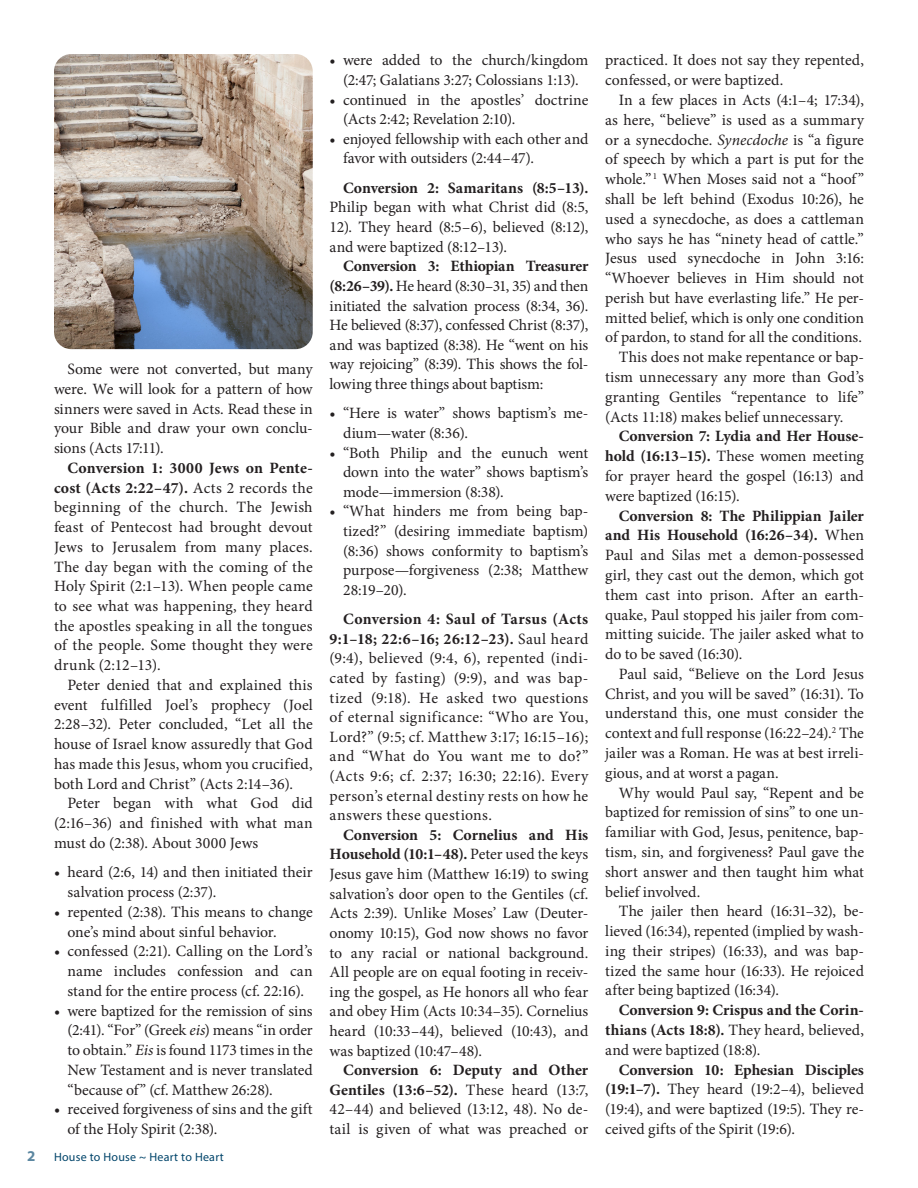
<style>
.page{position:relative;width:918px;height:1188px;background:#fff}
.page>*{position:absolute;margin:0;border:0;box-sizing:border-box;transform-origin:0 0}
.Body_Serif{font:15.75px/19.8px "Minion Pro";color:#231f20;text-align:justify}
.Body_Serif-2{font:700 15.75px/19.8px "Minion Pro";letter-spacing:-.01em;color:#231f20;text-align:justify}
.t1{font:12px "Myriad Pro";letter-spacing:.02em;color:#00446a}
.s1{font-weight:700}
.s2{font-style:italic}
.s3{font-weight:700;font-size:15px;color:#5c87a1}
.s4{font-weight:400}
</style>
<div class="page">
<img style="left:54px;top:54px;width:259px;height:295px">
<p class="Body_Serif" style="left:54px;top:359px;width:260px;text-indent:14px">Some were not converted, but many were. We will look for a pattern of how sinners were saved in Acts. Read these in your Bible and draw your own conclu&shy;sions (Acts 17:11).</p>
<p class="Body_Serif" style="left:54px;top:458px;width:260px;text-indent:14px"><span class="s1">Conversion 1: 3000 Jews on Pente&shy;cost (Acts 2:22–47).</span> Acts 2 records the beginning of the church. The Jewish feast of Pentecost had brought devout Jews to Jerusalem from many places.<br>The day began with the coming of the Holy Spirit (2:1–13). When people came to see what was happening, they heard the apostles speaking in all the tongues of the people. Some thought they were drunk (2:12–13).</p>
<p class="Body_Serif" style="left:54px;top:675px;width:260px;text-indent:14px">Peter denied that and explained this event fulfilled Joel’s prophecy (Joel 2:28–32). Peter concluded, “Let all the house of Israel know assuredly that God has made this Jesus, whom you crucified, both Lord and Christ” (Acts 2:14–36).</p>
<p class="Body_Serif" style="left:54px;top:794px;width:260px;text-indent:14px">Peter began with what God did (2:16–36) and finished with what man must do (2:38). About 3000 Jews</p>
<p class="Body_Serif" style="left:68px;top:863px;width:247px;text-indent:-14px">• heard (2:6, 14) and then initiated their salvation process (2:37).</p>
<p class="Body_Serif" style="left:68px;top:902px;width:247px;text-indent:-14px">• repented (2:38). This means to change one’s mind about sinful behavior.</p>
<p class="Body_Serif" style="left:68px;top:941px;width:247px;text-indent:-14px">• confessed (2:21). Calling on the Lord’s name includes confession and can stand for the entire process (cf. 22:16).</p>
<p class="Body_Serif" style="left:68px;top:1001px;width:247px;text-indent:-14px">• were baptized for the remission of sins (2:41). “For” (Greek <span class="s2">eis</span>) means “in order to obtain.” <span class="s2">Eis</span> is found 1173 times in the New Testament and is never translated “because of” (cf. Matthew 26:28).</p>
<p class="Body_Serif" style="left:68px;top:1099px;width:247px;text-indent:-14px">• received forgiveness of sins and the gift of the Holy Spirit (2:38).</p>
<p class="t1" style="left:27px;top:1150px;width:198px"><span class="s3">2</span> House to House ~ Heart to Heart</p>
<p class="Body_Serif" style="left:330px;top:51px;width:260px;text-align:center">• were added to the church/kingdom (2:47; Galatians 3:27; Colossians 1:13).</p>
<p class="Body_Serif" style="left:343px;top:90px;width:247px;text-indent:-14px">• continued in the apostles’ doctrine (Acts 2:42; Revelation 2:10).</p>
<p class="Body_Serif" style="left:343px;top:129px;width:247px;text-indent:-14px">• enjoyed fellowship with each other and favor with outsiders (2:44–47).</p>
<p class="Body_Serif" style="left:330px;top:178px;width:260px;text-indent:14px"><span class="s1">Conversion 2: Samaritans (8:5–13).<br></span>Philip began with what Christ did (8:5, 12). They heard (8:5–6), believed (8:12), and were baptized (8:12–13).</p>
<p class="Body_Serif" style="left:330px;top:257px;width:260px;text-indent:14px"><span class="s1">Conversion 3: Ethiopian Treasurer (8:26–39).</span> He heard (8:30–31, 35) and then initiated the salvation process (8:34, 36).<br>He believed (8:37), confessed Christ (8:37), and was baptized (8:38). He “went on his way rejoicing” (8:39). This shows the fol&shy;lowing three things about baptism:</p>
<p class="Body_Serif" style="left:343px;top:404px;width:247px;text-indent:-14px">• “Here is water” shows baptism’s me&shy;dium—water (8:36).</p>
<p class="Body_Serif" style="left:343px;top:443px;width:247px;text-indent:-14px">• “Both Philip and the eunuch went down into the water” shows baptism’s mode—immersion (8:38).</p>
<p class="Body_Serif" style="left:343px;top:502px;width:247px;text-indent:-14px">• “What hinders me from being bap&shy;tized?” (desiring immediate baptism) (8:36) shows conformity to baptism’s purpose—forgiveness (2:38; Matthew 28:19–20).</p>
<p class="Body_Serif" style="left:330px;top:609px;width:260px;text-indent:14px"><span class="s1">Conversion 4: Saul of Tarsus (Acts 9:1–18; 22:6–16; 26:12–23).</span> Saul heard (9:4), believed (9:4, 6), repented (indi&shy;cated by fasting) (9:9), and was bap&shy;tized (9:18). He asked two questions of eternal significance: “Who are You, Lord?” (9:5; cf. Matthew 3:17; 16:15–16); and “What do You want me to do?” (Acts 9:6; cf. 2:37; 16:30; 22:16). Every person’s eternal destiny rests on how he answers these questions.</p>
<p class="Body_Serif" style="left:330px;top:825px;width:260px;text-indent:14px"><span class="s1">Conversion 5: Cornelius and His Household (10:1–48).</span> Peter used the keys Jesus gave him (Matthew 16:19) to swing salvation’s door open to the Gentiles (cf.<br>Acts 2:39). Unlike Moses’ Law (Deuter&shy;onomy 10:15), God now shows no favor to any racial or national background.<br>All people are on equal footing in receiv&shy;ing the gospel, as He honors all who fear and obey Him (Acts 10:34–35). Cornelius heard (10:33–44), believed (10:43), and was baptized (10:47–48).</p>
<p class="Body_Serif" style="left:330px;top:1060px;width:260px;text-indent:14px"><span class="s1">Conversion 6: Deputy and Other Gentiles (13:6–52).</span> These heard (13:7, 42–44) and believed (13:12, 48). No de&shy;tail is given of what was preached or</p>
<p class="Body_Serif" style="left:605px;top:51px;width:260px">practiced. It does not say they repented, confessed, or were baptized.</p>
<p class="Body_Serif" style="left:605px;top:90px;width:260px;text-indent:14px">In a few places in Acts (4:1–4; 17:34), as here, “believe” is used as a summary or a synecdoche. <span class="s2">Synecdoche</span> is “a figure of speech by which a part is put for the whole.” <sup>1</sup> When Moses said not a “hoof” shall be left behind (Exodus 10:26), he used a synecdoche, as does a cattleman who says he has “ninety head of cattle.” Jesus used synecdoche in John 3:16: “Whoever believes in Him should not perish but have everlasting life.” He per&shy;mitted belief, which is only one condition of pardon, to stand for all the conditions.</p>
<p class="Body_Serif" style="left:605px;top:347px;width:260px;text-indent:14px">This does not make repentance or bap&shy;tism unnecessary any more than God’s granting Gentiles “repentance to life” (Acts 11:18) makes belief unnecessary.</p>
<p class="Body_Serif" style="left:605px;top:427px;width:260px;text-indent:14px"><span class="s1">Conversion 7: Lydia and Her House&shy;hold (16:13–15).</span> These women meeting for prayer heard the gospel (16:13) and were baptized (16:15).</p>
<p class="Body_Serif" style="left:605px;top:506px;width:260px;text-indent:14px"><span class="s1">Conversion 8: The Philippian Jailer and His Household (16:26–34).</span> When Paul and Silas met a demon-possessed girl, they cast out the demon, which got them cast into prison. After an earth&shy;quake, Paul stopped his jailer from com&shy;mitting suicide. The jailer asked what to do to be saved (16:30).</p>
<p class="Body_Serif" style="left:605px;top:664px;width:260px;text-indent:14px">Paul said, “Believe on the Lord Jesus Christ, and you will be saved” (16:31). To understand this, one must consider the context and full response (16:22–24).<sup>2</sup> The jailer was a Roman. He was at best irreli&shy;gious, and at worst a pagan.</p>
<p class="Body_Serif" style="left:605px;top:783px;width:260px;text-indent:14px">Why would Paul say, “Repent and be baptized for remission of sins” to one un&shy;familiar with God, Jesus, penitence, bap&shy;tism, sin, and forgiveness? Paul gave the short answer and then taught him what belief involved.</p>
<p class="Body_Serif" style="left:605px;top:901px;width:260px;text-indent:14px">The jailer then heard (16:31–32), be&shy;lieved (16:34), repented (implied by wash&shy;ing their stripes) (16:33), and was bap&shy;tized the same hour (16:33). He rejoiced after being baptized (16:34).</p>
<p class="Body_Serif-2" style="left:605px;top:1000px;width:260px;text-indent:14px">Conversion 9: Crispus and the Corin&shy;thians (Acts 18:8). <span class="s4">They heard, believed, and were baptized (18:8).</span></p>
<p class="Body_Serif" style="left:605px;top:1060px;width:260px;text-indent:14px"><span class="s1">Conversion 10: Ephesian Disciples (19:1–7).</span> They heard (19:2–4), believed (19:4), and were baptized (19:5). They re&shy;ceived gifts of the Spirit (19:6).</p>
</div>
